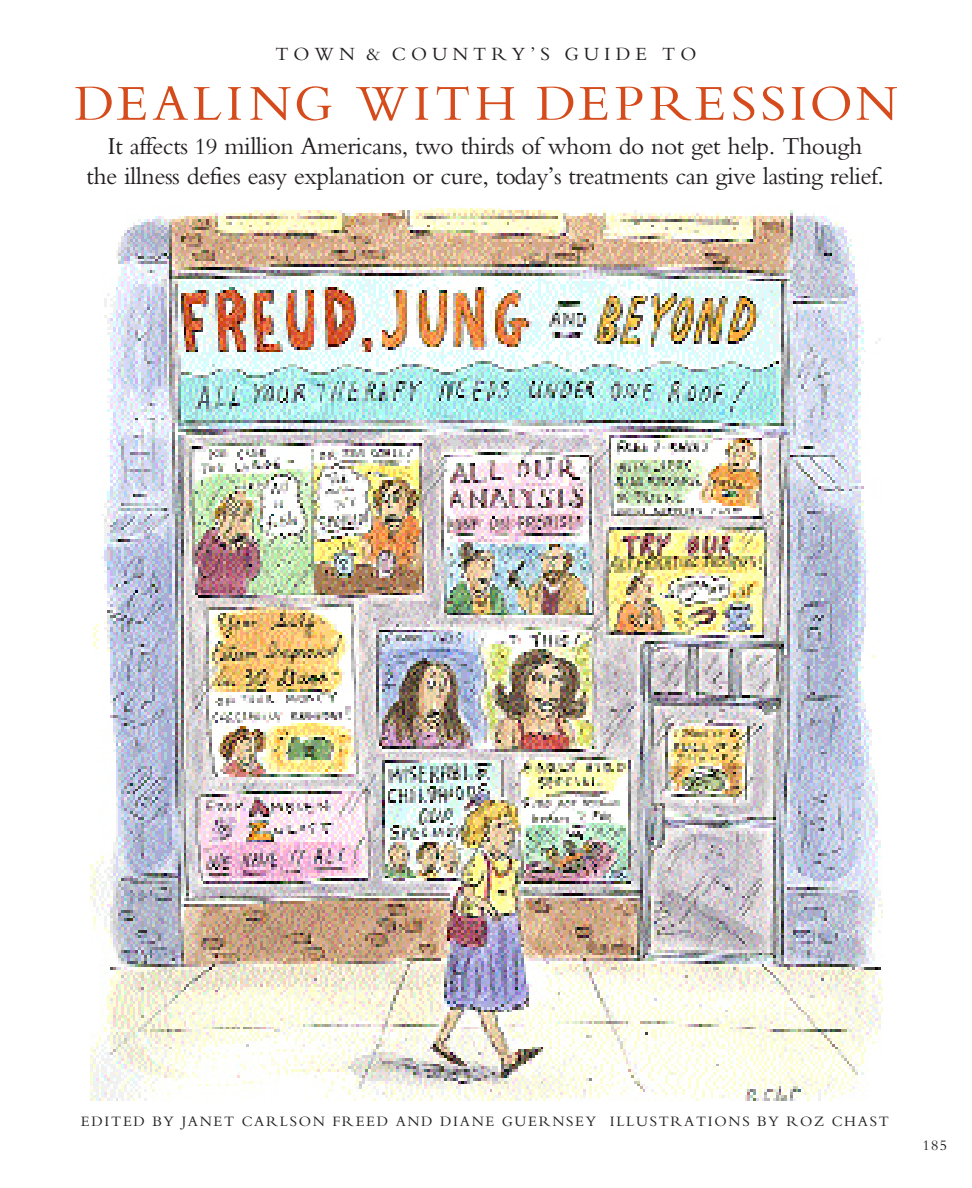
<style>
.page{position:relative;width:972px;height:1188px;background:#fff}
.page>*{position:absolute;margin:0;border:0;box-sizing:border-box;transform-origin:0 0}
.t1{font:52.5px "Bembo";letter-spacing:.08em;color:#d54b1c}
.t2{font:25.5px/30px "Bembo";letter-spacing:-.02em;color:#231f20;text-align:center}
.t3{font:19.5px "Bembo";letter-spacing:.255em;color:#231f20}
.t4{font:15px "Bembo";letter-spacing:.11em;color:#231f20}
.s1{font-size:24px}
</style>
<div class="page">
<img style="left:90px;top:208px;width:792px;height:893px">
<p class="t3" style="left:276px;top:43px;width:422px">TOWN &amp; COUNTRY’S GUIDE TO</p>
<h1 class="t1" style="left:75px;top:73px;width:825px">DEALING WITH DEPRESSION</h1>
<p class="t2" style="left:86px;top:130px;width:799px">It affects <span class="s1">19</span> million Americans, two thirds of whom do not get help. Though<br>the illness defies easy explanation or cure, today’s treatments can give lasting relief.</p>
<p class="t4" style="left:81px;top:1112px;width:809px">EDITED BY JANET CARLSON FREED AND DIANE GUERNSEY ILLUSTRATIONS BY ROZ CHAST</p>
<p class="t4" style="left:922px;top:1137px;width:26px">185</p>
</div>
